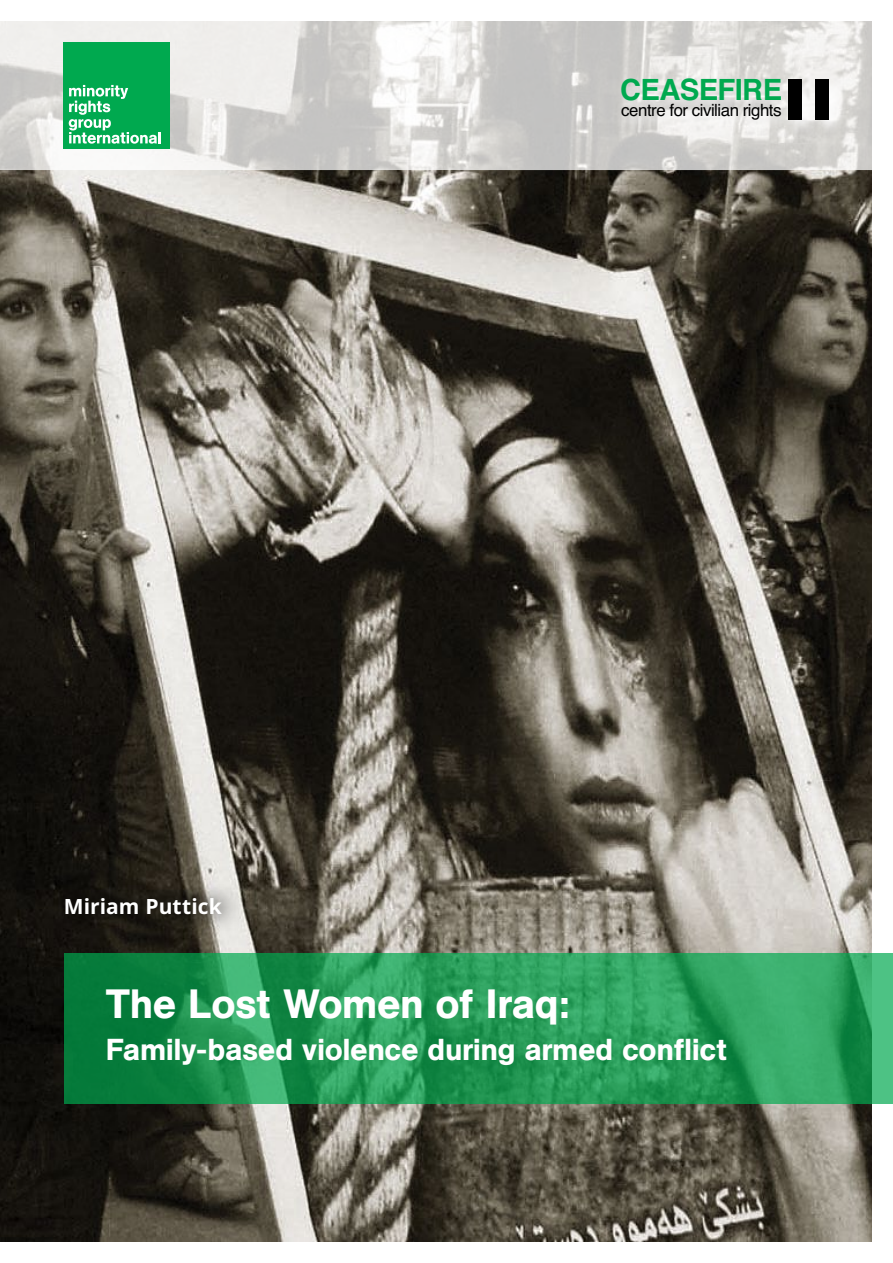
<style>
.page{position:relative;width:893px;height:1263px;background:#fff}
.page>*{position:absolute;margin:0;border:0;box-sizing:border-box;transform-origin:0 0}
.t1{font:500 40.5px "AG Book BQ";letter-spacing:.005em;color:#fff}
.t2{font:500 30px "AG Book BQ";letter-spacing:.005em;color:#fff}
.t3{font:700 29.25px "Helvetica";letter-spacing:-.025em;color:#00a94f}
.t4{font:700 21px "Noto Sans";letter-spacing:.005em;color:#fff}
.t5{font:16.8px "Helvetica";letter-spacing:-.03em;color:#000}
</style>
<div class="page">
<img style="left:0;top:170px;width:872px;height:1072px">
<svg style="left:0;top:21px;width:872px;height:149px;background:#dad9d7"></svg>
<svg style="left:64px;top:952px;width:829px;height:151px;background:#269958"></svg>
<div style="left:64px;top:43px;width:106px;height:106px;background:#00a94f"></div>
<svg style="left:69px;top:85px;width:92px;height:59px"></svg>
<svg style="left:52px;top:881px;width:191px;height:52px;background:#3f3c35"></svg>
<div style="left:620px;top:76px;width:223px;height:59px;background:#fff;opacity:.75"></div>
<div style="left:788px;top:79px;width:14px;height:41px;background:#000"></div>
<div style="left:816px;top:79px;width:13px;height:41px;background:#000"></div>
<p class="t4" style="left:64px;top:891px;width:160px">Miriam Puttick</p>
<p class="t3" style="left:620px;top:67px;width:164px">CEASEFIRE</p>
<p class="t5" style="left:621px;top:98px;width:162px">centre for civilian rights</p>
<h1 class="t1" style="left:106px;top:980px;width:465px">The Lost Women of Iraq:</h1>
<p class="t2" style="left:106px;top:1032px;width:622px">Family-based violence during armed conflict</p>
</div>
